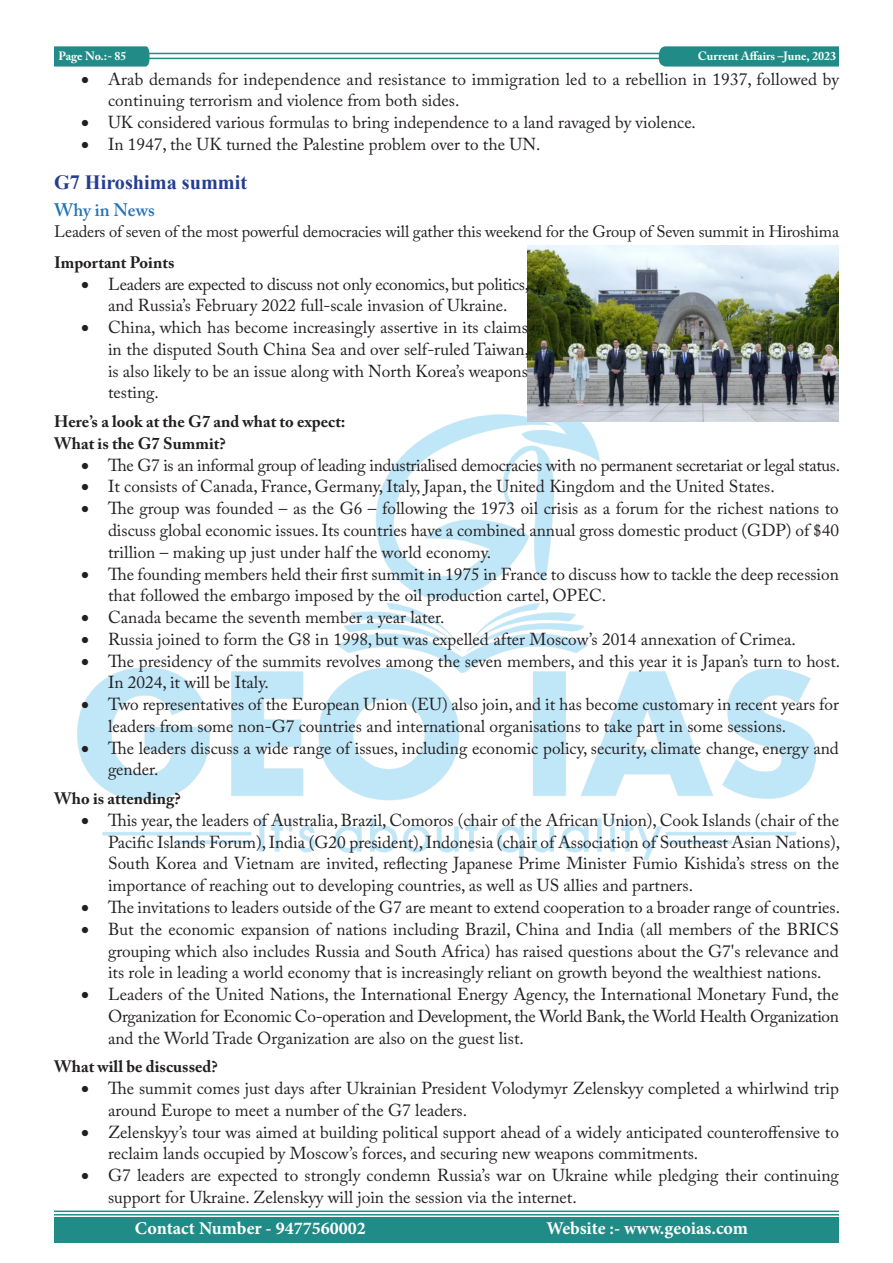
<style>
.page{position:relative;width:893px;height:1263px;background:#fff}
.page>*{position:absolute;margin:0;border:0;box-sizing:border-box;transform-origin:0 0}
.Main_Heading{font:700 20.25px "Times New Roman";color:#253f8e}
.t1{font:700 18px "Minion Pro";color:#fff}
.Sub_heading{font:600 18px "Adobe Caslon Pro";color:#2374b6}
.t2{font:17.25px/21.8px "Adobe Caslon Pro";color:#231f20}
.t3{font:17.25px/21.8px "Adobe Caslon Pro";letter-spacing:-.02em;color:#231f20;text-align:center}
.Black{font:700 16.5px "Adobe Caslon Pro";color:#231f20}
.List_Paragraph{font:16.5px "Adobe Caslon Pro";letter-spacing:-.01em;color:#231f20}
.t4{font:700 12px "Adobe Caslon Pro";color:#fff}
</style>
<div class="page">
<hr style="left:148px;top:53px;width:691px;height:1px;background:#208b87">
<hr style="left:148px;top:58px;width:690px;height:1px;background:#208b87">
<svg style="left:54px;top:46px;width:96px;height:21px;background:#2a908c"></svg>
<svg style="left:659px;top:46px;width:180px;height:21px;background:#29908c"></svg>
<hr style="left:54px;top:1210px;width:785px;height:2px;background:#208b87">
<hr style="left:54px;top:1214px;width:785px;height:1px;background:#208b87">
<div style="left:54px;top:1217px;width:785px;height:26px;background:#208b87"></div>
<img style="left:78px;top:407px;width:737px;height:452px">
<img style="left:528px;top:245px;width:311px;height:176px">
<p class="t4" style="left:59px;top:49px;width:70px">Page No.:- 85</p>
<p class="t4" style="left:698px;top:49px;width:140px">Current Affairs –June, 2023</p>
<p class="t2" style="left:108px;top:68px;width:732px;text-indent:-27px">• Arab demands for independence and resistance to immigration led to a rebellion in 1937, followed by continuing terrorism and violence from both sides.</p>
<p class="t2" style="left:81px;top:111px;width:616px">• UK considered various formulas to bring independence to a land ravaged by violence.</p>
<p class="t2" style="left:81px;top:133px;width:461px">• In 1947, the UK turned the Palestine problem over to the UN.</p>
<p class="Main_Heading" style="left:54px;top:168px;width:195px">G7 Hiroshima summit</p>
<p class="Sub_heading" style="left:54px;top:199px;width:102px">Why in News</p>
<p class="List_Paragraph" style="left:54px;top:222px;width:786px">Leaders of seven of the most powerful democracies will gather this weekend for the Group of Seven summit in Hiroshima</p>
<p class="Black" style="left:54px;top:252px;width:122px">Important Points</p>
<p class="t3" style="left:81px;top:273px;width:450px">• Leaders are expected to discuss not only economics, but politics, and Russia’s February 2022 full-scale invasion of Ukraine.</p>
<p class="t2" style="left:108px;top:316px;width:423px;text-align:justify;text-indent:-27px">• China, which has become increasingly assertive in its claims in the disputed South China Sea and over self-ruled Taiwan, is also likely to be an issue along with North Korea’s weapons testing.</p>
<p class="Black" style="left:54px;top:412px;width:293px">Here’s a look at the G7 and what to expect:</p>
<p class="Black" style="left:54px;top:434px;width:173px">What is the G7 Summit?</p>
<p class="t3" style="left:81px;top:454px;width:761px">• The G7 is an informal group of leading industrialised democracies with no permanent secretariat or legal status.</p>
<p class="t2" style="left:81px;top:476px;width:695px">• It consists of Canada, France, Germany, Italy, Japan, the United Kingdom and the United States.</p>
<p class="t2" style="left:108px;top:497px;width:733px;text-align:justify;text-indent:-27px">• The group was founded – as the G6 – following the 1973 oil crisis as a forum for the richest nations to discuss global economic issues. Its countries have a combined annual gross domestic product (GDP) of $40 trillion – making up just under half the world economy.</p>
<p class="t2" style="left:108px;top:563px;width:732px;text-indent:-27px">• The founding members held their first summit in 1975 in France to discuss how to tackle the deep recession that followed the embargo imposed by the oil production cartel, OPEC.</p>
<p class="t2" style="left:81px;top:606px;width:365px">• Canada became the seventh member a year later.</p>
<p class="t2" style="left:81px;top:628px;width:716px">• Russia joined to form the G8 in 1998, but was expelled after Moscow’s 2014 annexation of Crimea.</p>
<p class="t2" style="left:108px;top:650px;width:734px;text-indent:-27px">• The presidency of the summits revolves among the seven members, and this year it is Japan’s turn to host.<br>In 2024, it will be Italy.</p>
<p class="t2" style="left:108px;top:693px;width:733px;text-indent:-27px">• Two representatives of the European Union (EU) also join, and it has become customary in recent years for leaders from some non-G7 countries and international organisations to take part in some sessions.</p>
<p class="t2" style="left:108px;top:737px;width:732px;text-indent:-27px">• The leaders discuss a wide range of issues, including economic policy, security, climate change, energy and gender.</p>
<p class="Black" style="left:54px;top:789px;width:128px">Who is attending?</p>
<p class="t2" style="left:108px;top:809px;width:734px;text-align:justify;text-indent:-27px">• This year, the leaders of Australia, Brazil, Comoros (chair of the African Union), Cook Islands (chair of the Pacific Islands Forum), India (G20 president), Indonesia (chair of Association of Southeast Asian Nations), South Korea and Vietnam are invited, reflecting Japanese Prime Minister Fumio Kishida’s stress on the importance of reaching out to developing countries, as well as US allies and partners.</p>
<p class="t2" style="left:81px;top:896px;width:761px">• The invitations to leaders outside of the G7 are meant to extend cooperation to a broader range of countries.</p>
<p class="t2" style="left:108px;top:918px;width:732px;text-align:justify;text-indent:-27px">• But the economic expansion of nations including Brazil, China and India (all members of the BRICS grouping which also includes Russia and South Africa) has raised questions about the G7's relevance and its role in leading a world economy that is increasingly reliant on growth beyond the wealthiest nations.</p>
<p class="t2" style="left:108px;top:983px;width:732px;text-align:justify;text-indent:-27px">• Leaders of the United Nations, the International Energy Agency, the International Monetary Fund, the Organization for Economic Co-operation and Development, the World Bank, the World Health Organization and the World Trade Organization are also on the guest list.</p>
<p class="Black" style="left:54px;top:1057px;width:165px">What will be discussed?</p>
<p class="t2" style="left:108px;top:1077px;width:732px;text-indent:-27px">• The summit comes just days after Ukrainian President Volodymyr Zelenskyy completed a whirlwind trip around Europe to meet a number of the G7 leaders.</p>
<p class="t2" style="left:108px;top:1121px;width:732px;text-indent:-27px">• Zelenskyy’s tour was aimed at building political support ahead of a widely anticipated counteroffensive to reclaim lands occupied by Moscow’s forces, and securing new weapons commitments.</p>
<p class="t2" style="left:108px;top:1164px;width:732px;text-indent:-27px">• G7 leaders are expected to strongly condemn Russia’s war on Ukraine while pledging their continuing support for Ukraine. Zelenskyy will join the session via the internet.</p>
<p class="t1" style="left:135px;top:1215px;width:232px">Contact Number - 9477560002</p>
<p class="t1" style="left:546px;top:1215px;width:203px">Website :- www.geoias.com</p>
</div>
